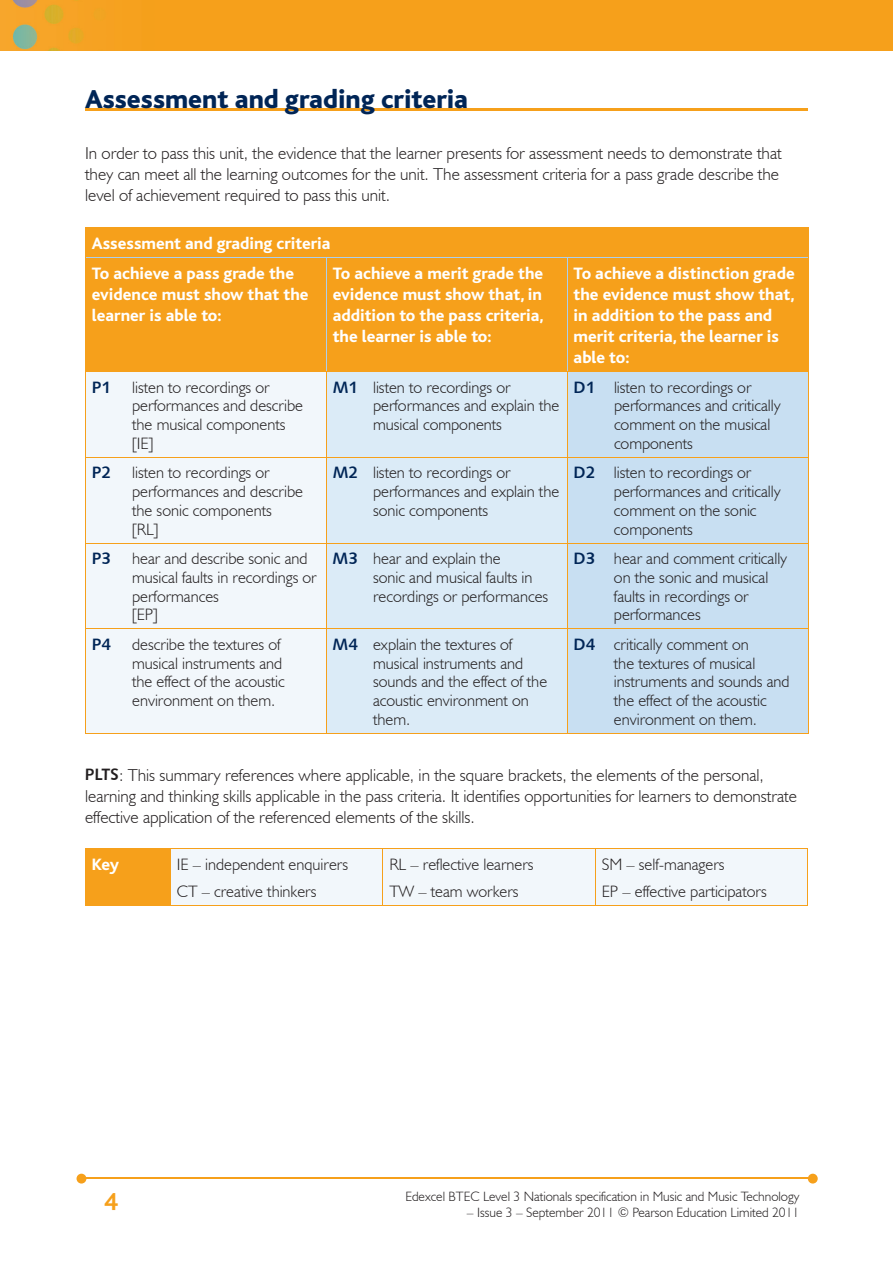
<style>
.page{position:relative;width:893px;height:1263px;background:#fff}
.page>*{position:absolute;margin:0;border:0;box-sizing:border-box;transform-origin:0 0}
.t1{font:800 27px "Bliss";color:#002556}
.t2{font:700 25.5px "Bliss";color:#f6a01b}
.t3{font:300 17.25px/21px "Humanist 521 BT";color:#231f20}
.t4{font:800 17.25px/21px "Bliss";color:#fff}
.t5{font:300 16.5px/18.8px "Humanist 521 BT";color:#231f20}
.t6{font:16.5px "Humanist 531 BT Bold A";color:#002556}
.t7{font:300 13.5px "Humanist 521 BT";color:#231f20}
.s1{font-family:"Humanist 531 BT Bold A";font-weight:400;color:#002556}
.s2{font-family:"Humanist 531 BT Bold A";font-weight:400;font-size:16.5px}
</style>
<div class="page">
<img style="left:0;top:0;width:893px;height:51px">
<hr style="left:82px;top:1178px;width:728px;height:1px;background:#f6a01b">
<svg style="left:808px;top:1174px;width:10px;height:9px"></svg>
<svg style="left:77px;top:1174px;width:9px;height:9px"></svg>
<hr style="left:85px;top:108px;width:723px;height:2px;background:#f6a01b">
<div style="left:86px;top:228px;width:722px;height:143px;background:#f6a01b"></div>
<div style="left:86px;top:372px;width:240px;height:361px;background:#f2f7fb"></div>
<div style="left:327px;top:372px;width:240px;height:361px;background:#dbebf7"></div>
<div style="left:568px;top:372px;width:240px;height:361px;background:#c8dff2"></div>
<svg style="left:85px;top:228px;width:1px;height:29px"></svg>
<svg style="left:808px;top:228px;width:1px;height:29px"></svg>
<hr style="left:85px;top:227px;width:241px;height:1px;background:#f6a01b">
<hr style="left:326px;top:227px;width:241px;height:1px;background:#f6a01b">
<hr style="left:567px;top:227px;width:241px;height:1px;background:#f6a01b">
<hr style="left:85px;top:257px;width:1px;height:114px;background:#f6a01b">
<hr style="left:86px;top:257px;width:240px;height:1px;background:#accfed">
<hr style="left:326px;top:258px;width:1px;height:113px;background:#accfed">
<hr style="left:326px;top:257px;width:241px;height:1px;background:#accfed">
<hr style="left:567px;top:258px;width:1px;height:113px;background:#accfed">
<hr style="left:808px;top:257px;width:1px;height:114px;background:#f6a01b">
<hr style="left:567px;top:257px;width:241px;height:1px;background:#accfed">
<hr style="left:85px;top:372px;width:1px;height:85px;background:#f6a01b">
<hr style="left:85px;top:371px;width:241px;height:1px;background:#f6a01b">
<hr style="left:326px;top:372px;width:1px;height:85px;background:#f6a01b">
<hr style="left:326px;top:371px;width:241px;height:1px;background:#f6a01b">
<hr style="left:567px;top:372px;width:1px;height:85px;background:#f6a01b">
<hr style="left:808px;top:372px;width:1px;height:85px;background:#f6a01b">
<hr style="left:567px;top:371px;width:241px;height:1px;background:#f6a01b">
<hr style="left:326px;top:458px;width:1px;height:85px;background:#f6a01b">
<hr style="left:567px;top:458px;width:1px;height:85px;background:#f6a01b">
<hr style="left:85px;top:458px;width:1px;height:85px;background:#f6a01b">
<hr style="left:808px;top:458px;width:1px;height:85px;background:#f6a01b">
<hr style="left:85px;top:457px;width:241px;height:1px;background:#f6a01b">
<hr style="left:326px;top:457px;width:241px;height:1px;background:#f6a01b">
<hr style="left:567px;top:457px;width:241px;height:1px;background:#f6a01b">
<hr style="left:326px;top:543px;width:1px;height:85px;background:#f6a01b">
<hr style="left:567px;top:543px;width:1px;height:85px;background:#f6a01b">
<hr style="left:85px;top:543px;width:1px;height:85px;background:#f6a01b">
<hr style="left:808px;top:543px;width:1px;height:85px;background:#f6a01b">
<hr style="left:85px;top:543px;width:241px;height:1px;background:#f6a01b">
<hr style="left:326px;top:543px;width:241px;height:1px;background:#f6a01b">
<hr style="left:567px;top:543px;width:241px;height:1px;background:#f6a01b">
<hr style="left:326px;top:629px;width:1px;height:104px;background:#f6a01b">
<hr style="left:567px;top:629px;width:1px;height:104px;background:#f6a01b">
<hr style="left:85px;top:733px;width:241px;height:1px;background:#f6a01b">
<hr style="left:326px;top:733px;width:241px;height:1px;background:#f6a01b">
<hr style="left:567px;top:733px;width:241px;height:1px;background:#f6a01b">
<hr style="left:85px;top:629px;width:1px;height:104px;background:#f6a01b">
<hr style="left:808px;top:629px;width:1px;height:104px;background:#f6a01b">
<hr style="left:85px;top:628px;width:241px;height:1px;background:#f6a01b">
<hr style="left:326px;top:628px;width:241px;height:1px;background:#f6a01b">
<hr style="left:567px;top:628px;width:241px;height:1px;background:#f6a01b">
<div style="left:85px;top:849px;width:85px;height:56px;background:#f6a01b"></div>
<div style="left:171px;top:849px;width:636px;height:56px;background:#f2f7fb"></div>
<hr style="left:85px;top:905px;width:85px;height:1px;background:#f6a01b">
<hr style="left:85px;top:848px;width:85px;height:1px;background:#f6a01b">
<hr style="left:170px;top:905px;width:213px;height:1px;background:#f6a01b">
<hr style="left:383px;top:905px;width:212px;height:1px;background:#f6a01b">
<hr style="left:595px;top:905px;width:213px;height:1px;background:#f6a01b">
<hr style="left:170px;top:849px;width:1px;height:56px;background:#f6a01b">
<hr style="left:383px;top:849px;width:1px;height:56px;background:#f6a01b">
<hr style="left:595px;top:849px;width:1px;height:56px;background:#f6a01b">
<hr style="left:807px;top:849px;width:1px;height:56px;background:#f6a01b">
<hr style="left:170px;top:848px;width:213px;height:1px;background:#f6a01b">
<hr style="left:383px;top:848px;width:212px;height:1px;background:#f6a01b">
<hr style="left:595px;top:848px;width:213px;height:1px;background:#f6a01b">
<h1 class="t1" style="left:85px;top:85px;width:384px">Assessment and grading criteria</h1>
<p class="t3" style="left:85px;top:142px;width:698px">In order to pass this unit, the evidence that the learner presents for assessment needs to demonstrate that they can meet all the learning outcomes for the unit. The assessment criteria for a pass grade describe the level of achievement required to pass this unit.</p>
<p class="t4" style="left:92px;top:228px;width:240px;line-height:30.2px">Assessment and grading criteria<br>To achieve a pass grade the</p>
<p class="t4" style="left:92px;top:284px;width:218px">evidence must show that the learner is able to:</p>
<p class="t4" style="left:333px;top:263px;width:213px;text-align:justify">To achieve a merit grade the evidence must show that, in addition to the pass criteria, the learner is able to:</p>
<p class="t4" style="left:574px;top:263px;width:223px">To achieve a distinction grade the evidence must show that, in addition to the pass and merit criteria, the learner is able to:</p>
<p class="t6" style="left:92px;top:377px;width:21px">P1</p>
<p class="t5" style="left:132px;top:377px;width:172px">listen to recordings or performances and describe the musical components [IE]</p>
<p class="t5" style="left:373px;top:377px;width:188px;text-indent:-40px"><span class="s1">M1</span> listen to recordings or performances and explain the musical components</p>
<p class="t5" style="left:614px;top:377px;width:168px;text-indent:-40px"><span class="s1">D1</span> listen to recordings or performances and critically comment on the musical components</p>
<p class="t6" style="left:92px;top:462px;width:21px">P2</p>
<p class="t5" style="left:132px;top:463px;width:172px">listen to recordings or performances and describe the sonic components<br>[RL]</p>
<p class="t5" style="left:373px;top:463px;width:188px;text-indent:-40px"><span class="s1">M2</span> listen to recordings or performances and explain the sonic components</p>
<p class="t5" style="left:614px;top:463px;width:168px;text-indent:-40px"><span class="s1">D2</span> listen to recordings or performances and critically comment on the sonic components</p>
<p class="t6" style="left:92px;top:548px;width:21px">P3</p>
<p class="t5" style="left:132px;top:549px;width:186px">hear and describe sonic and musical faults in recordings or performances<br>[EP]</p>
<p class="t5" style="left:373px;top:549px;width:177px;text-indent:-40px"><span class="s1">M3</span> hear and explain the<br>sonic and musical faults in recordings or performances</p>
<p class="t5" style="left:614px;top:549px;width:175px;text-indent:-40px"><span class="s1">D3</span> hear and comment critically on the sonic and musical faults in recordings or performances</p>
<p class="t6" style="left:92px;top:634px;width:21px">P4</p>
<p class="t5" style="left:132px;top:634px;width:154px">describe the textures of musical instruments and the effect of the acoustic environment on them.</p>
<p class="t5" style="left:373px;top:634px;width:176px;text-indent:-40px"><span class="s1">M4</span> explain the textures of musical instruments and sounds and the effect of the acoustic environment on them.</p>
<p class="t5" style="left:614px;top:634px;width:177px;text-indent:-40px"><span class="s1">D4</span> critically comment on<br>the textures of musical instruments and sounds and the effect of the acoustic environment on them.</p>
<p class="t3" style="left:85px;top:764px;width:714px"><span class="s2">PLTS</span>: This summary references where applicable, in the square brackets, the elements of the personal, learning and thinking skills applicable in the pass criteria. It identifies opportunities for learners to demonstrate effective application of the referenced elements of the skills.</p>
<p class="t4" style="left:92px;top:855px;width:29px">Key</p>
<p class="t5" style="left:177px;top:850px;width:173px;line-height:27.3px">IE – independent enquirers<br>CT – creative thinkers</p>
<p class="t5" style="left:389px;top:850px;width:146px;line-height:27.3px">RL – reflective learners<br>TW – team workers</p>
<p class="t5" style="left:602px;top:850px;width:166px;line-height:27.3px">SM – self-managers<br>EP – effective participators</p>
<h2 class="t2" style="left:104px;top:1188px;width:15px">4</h2>
<p class="t7" style="left:405px;top:1188px;width:396px">Edexcel BTEC Level 3 Nationals specification in Music and Music Technology</p>
<p class="t7" style="left:467px;top:1204px;width:334px">– Issue 3 – September 2011 © Pearson Education Limited 2011</p>
</div>
